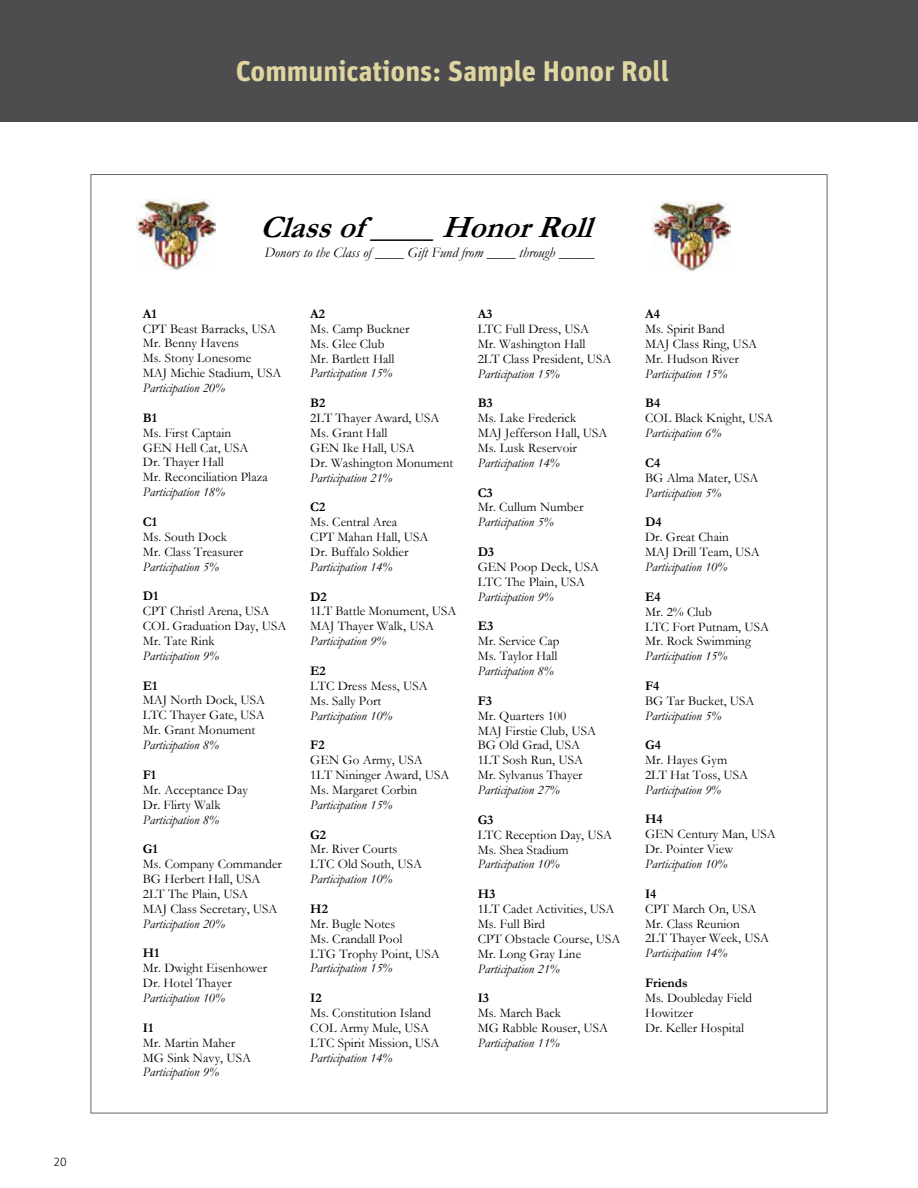
<style>
.page{position:relative;width:918px;height:1188px;background:#fff}
.page>*{position:absolute;margin:0;border:0;box-sizing:border-box;transform-origin:0 0}
.t1{font:italic 700 31.2px "Garamond";color:#000}
.t2{font:700 28.5px "Unit Pro";color:#e0d6a1}
.t3{font:italic 14.4px "Garamond";color:#000}
.t4{font:13.2px/14.9px "Garamond";color:#000}
.t5{font:italic 13.2px "Garamond";color:#000}
.t6{font:700 13.2px "Garamond";color:#000}
.t7{font:300 12px "Unit Pro";color:#000}
</style>
<div class="page">
<div style="left:0;top:0;width:918px;height:122px;background:#4d4d4f"></div>
<img style="left:137px;top:200px;width:78px;height:70px">
<img style="left:652px;top:202px;width:79px;height:70px">
<p class="t7" style="left:53px;top:1154px;width:15px">20</p>
<h2 class="t2" style="left:236px;top:51px;width:435px">Communications: Sample Honor Roll</h2>
<h1 class="t1" style="left:260px;top:206px;width:348px">Classof____HonorRoll</h1>
<p class="t3" style="left:264px;top:243px;width:332px">Donors to the Class of ____ Gift Fund from ____ through _____</p>
<p class="t6" style="left:143px;top:305px;width:15px">A1</p>
<p class="t4" style="left:143px;top:321px;width:140px">CPT Beast Barracks, USA<br>Mr. Benny Havens<br>Ms. Stony Lonesome<br>MAJ Michie Stadium, USA</p>
<p class="t5" style="left:143px;top:379px;width:84px">Participation 20%</p>
<p class="t6" style="left:143px;top:409px;width:16px">B1</p>
<p class="t4" style="left:143px;top:425px;width:126px">Ms. First Captain<br>GEN Hell Cat, USA<br>Dr. Thayer Hall<br>Mr. Reconciliation Plaza</p>
<p class="t5" style="left:143px;top:483px;width:84px">Participation 18%</p>
<p class="t6" style="left:143px;top:513px;width:16px">C1</p>
<p class="t4" style="left:143px;top:529px;width:102px">Ms. South Dock<br>Mr. Class Treasurer</p>
<p class="t5" style="left:143px;top:558px;width:78px">Participation 5%</p>
<p class="t6" style="left:143px;top:587px;width:17px">D1</p>
<p class="t4" style="left:143px;top:603px;width:145px">CPT Christl Arena, USA<br>COL Graduation Day, USA<br>Mr. Tate Rink</p>
<p class="t5" style="left:143px;top:647px;width:78px">Participation 9%</p>
<p class="t6" style="left:143px;top:676px;width:16px">E1</p>
<p class="t4" style="left:143px;top:693px;width:124px;text-align:justify">MAJ North Dock, USA LTC Thayer Gate, USA Mr. Grant Monument</p>
<p class="t5" style="left:143px;top:736px;width:78px">Participation 8%</p>
<p class="t6" style="left:143px;top:766px;width:15px">F1</p>
<p class="t4" style="left:143px;top:782px;width:107px">Mr. Acceptance Day<br>Dr. Flirty Walk</p>
<p class="t5" style="left:143px;top:810px;width:78px">Participation 8%</p>
<p class="t6" style="left:143px;top:840px;width:16px">G1</p>
<p class="t4" style="left:143px;top:856px;width:141px">Ms. Company Commander<br>BG Herbert Hall, USA<br>2LT The Plain, USA<br>MAJ Class Secretary, USA</p>
<p class="t5" style="left:143px;top:915px;width:84px">Participation 20%</p>
<p class="t6" style="left:143px;top:944px;width:18px">H1</p>
<p class="t4" style="left:143px;top:960px;width:126px">Mr. Dwight Eisenhower<br>Dr. Hotel Thayer</p>
<p class="t5" style="left:143px;top:989px;width:84px">Participation 10%</p>
<p class="t6" style="left:143px;top:1019px;width:12px">I1</p>
<p class="t4" style="left:143px;top:1035px;width:110px">Mr. Martin Maher<br>MG Sink Navy, USA</p>
<p class="t5" style="left:143px;top:1063px;width:78px">Participation 9%</p>
<p class="t6" style="left:310px;top:305px;width:16px">A2</p>
<p class="t4" style="left:310px;top:321px;width:101px">Ms. Camp Buckner<br>Ms. Glee Club<br>Mr. Bartlett Hall</p>
<p class="t5" style="left:310px;top:364px;width:84px">Participation 15%</p>
<p class="t6" style="left:310px;top:394px;width:17px">B2</p>
<p class="t4" style="left:310px;top:410px;width:145px">2LT Thayer Award, USA<br>Ms. Grant Hall<br>GEN Ike Hall, USA<br>Dr. Washington Monument</p>
<p class="t5" style="left:310px;top:468px;width:84px">Participation 21%</p>
<p class="t6" style="left:310px;top:498px;width:17px">C2</p>
<p class="t4" style="left:310px;top:514px;width:120px">Ms. Central Area<br>CPT Mahan Hall, USA<br>Dr. Buffalo Soldier</p>
<p class="t5" style="left:310px;top:558px;width:84px">Participation 14%</p>
<p class="t6" style="left:310px;top:587px;width:18px">D2</p>
<p class="t4" style="left:310px;top:604px;width:148px">1LT Battle Monument, USA<br>MAJ Thayer Walk, USA</p>
<p class="t5" style="left:310px;top:632px;width:78px">Participation 9%</p>
<p class="t6" style="left:310px;top:662px;width:17px">E2</p>
<p class="t4" style="left:310px;top:678px;width:119px">LTC Dress Mess, USA<br>Ms. Sally Port</p>
<p class="t5" style="left:310px;top:706px;width:84px">Participation 10%</p>
<p class="t6" style="left:310px;top:736px;width:16px">F2</p>
<p class="t4" style="left:310px;top:752px;width:141px">GEN Go Army, USA<br>1LT Nininger Award, USA<br>Ms. Margaret Corbin</p>
<p class="t5" style="left:310px;top:796px;width:84px">Participation 15%</p>
<p class="t6" style="left:310px;top:825px;width:17px">G2</p>
<p class="t4" style="left:310px;top:842px;width:113px">Mr. River Courts<br>LTC Old South, USA</p>
<p class="t5" style="left:310px;top:870px;width:84px">Participation 10%</p>
<p class="t6" style="left:310px;top:900px;width:19px">H2</p>
<p class="t4" style="left:310px;top:916px;width:131px">Mr. Bugle Notes<br>Ms. Crandall Pool<br>LTG Trophy Point, USA</p>
<p class="t5" style="left:310px;top:959px;width:84px">Participation 15%</p>
<p class="t6" style="left:310px;top:989px;width:13px">I2</p>
<p class="t4" style="left:310px;top:1005px;width:131px">Ms. Constitution Island<br>COL Army Mule, USA<br>LTC Spirit Mission, USA</p>
<p class="t5" style="left:310px;top:1049px;width:84px">Participation 14%</p>
<p class="t6" style="left:478px;top:305px;width:16px">A3</p>
<p class="t4" style="left:478px;top:321px;width:135px">LTC Full Dress, USA<br>Mr. Washington Hall<br>2LT Class President, USA</p>
<p class="t5" style="left:478px;top:364px;width:84px">Participation 15%</p>
<p class="t6" style="left:478px;top:394px;width:17px">B3</p>
<p class="t4" style="left:478px;top:410px;width:131px">Ms. Lake Frederick<br>MAJ Jefferson Hall, USA<br>Ms. Lusk Reservoir</p>
<p class="t5" style="left:478px;top:454px;width:84px">Participation 14%</p>
<p class="t6" style="left:478px;top:483px;width:17px">C3</p>
<p class="t4" style="left:478px;top:500px;width:107px">Mr. Cullum Number</p>
<p class="t5" style="left:478px;top:513px;width:78px">Participation 5%</p>
<p class="t6" style="left:478px;top:543px;width:18px">D3</p>
<p class="t4" style="left:478px;top:559px;width:123px">GEN Poop Deck, USA<br>LTC The Plain, USA</p>
<p class="t5" style="left:478px;top:588px;width:78px">Participation 9%</p>
<p class="t6" style="left:478px;top:617px;width:17px">E3</p>
<p class="t4" style="left:478px;top:633px;width:83px">Mr. Service Cap<br>Ms. Taylor Hall</p>
<p class="t5" style="left:478px;top:662px;width:78px">Participation 8%</p>
<p class="t6" style="left:478px;top:692px;width:16px">F3</p>
<p class="t4" style="left:478px;top:708px;width:120px">Mr. Quarters 100<br>MAJ Firstie Club, USA<br>BG Old Grad, USA<br>1LT Sosh Run, USA<br>Mr. Sylvanus Thayer</p>
<p class="t5" style="left:478px;top:781px;width:84px">Participation 27%</p>
<p class="t6" style="left:478px;top:811px;width:17px">G3</p>
<p class="t4" style="left:478px;top:827px;width:136px">LTC Reception Day, USA<br>Ms. Shea Stadium</p>
<p class="t5" style="left:478px;top:855px;width:84px">Participation 10%</p>
<p class="t6" style="left:478px;top:885px;width:19px">H3</p>
<p class="t4" style="left:478px;top:901px;width:144px">1LT Cadet Activities, USA<br>Ms. Full Bird<br>CPT Obstacle Course, USA<br>Mr. Long Gray Line</p>
<p class="t5" style="left:478px;top:959px;width:84px">Participation 21%</p>
<p class="t6" style="left:478px;top:989px;width:13px">I3</p>
<p class="t4" style="left:478px;top:1005px;width:132px">Ms. March Back<br>MG Rabble Rouser, USA</p>
<p class="t5" style="left:478px;top:1034px;width:84px">Participation 11%</p>
<p class="t6" style="left:645px;top:305px;width:16px">A4</p>
<p class="t4" style="left:645px;top:321px;width:114px">Ms. Spirit Band<br>MAJ Class Ring, USA<br>Mr. Hudson River</p>
<p class="t5" style="left:645px;top:365px;width:84px">Participation 15%</p>
<p class="t6" style="left:645px;top:394px;width:17px">B4</p>
<p class="t4" style="left:645px;top:410px;width:129px">COL Black Knight, USA</p>
<p class="t5" style="left:645px;top:424px;width:78px">Participation 6%</p>
<p class="t6" style="left:645px;top:454px;width:17px">C4</p>
<p class="t4" style="left:645px;top:470px;width:115px">BG Alma Mater, USA</p>
<p class="t5" style="left:645px;top:484px;width:78px">Participation 5%</p>
<p class="t6" style="left:645px;top:513px;width:18px">D4</p>
<p class="t4" style="left:645px;top:529px;width:116px">Dr. Great Chain<br>MAJ Drill Team, USA</p>
<p class="t5" style="left:645px;top:558px;width:84px">Participation 10%</p>
<p class="t6" style="left:645px;top:588px;width:17px">E4</p>
<p class="t4" style="left:645px;top:604px;width:125px">Mr. 2% Club<br>LTC Fort Putnam, USA<br>Mr. Rock Swimming</p>
<p class="t5" style="left:645px;top:647px;width:84px">Participation 15%</p>
<p class="t6" style="left:645px;top:677px;width:16px">F4</p>
<p class="t4" style="left:645px;top:693px;width:111px">BG Tar Bucket, USA</p>
<p class="t5" style="left:645px;top:707px;width:78px">Participation 5%</p>
<p class="t6" style="left:645px;top:736px;width:17px">G4</p>
<p class="t4" style="left:645px;top:752px;width:105px">Mr. Hayes Gym<br>2LT Hat Toss, USA</p>
<p class="t5" style="left:645px;top:781px;width:78px">Participation 9%</p>
<p class="t6" style="left:645px;top:810px;width:19px">H4</p>
<p class="t4" style="left:645px;top:826px;width:132px">GEN Century Man, USA<br>Dr. Pointer View</p>
<p class="t5" style="left:645px;top:855px;width:84px">Participation 10%</p>
<p class="t6" style="left:645px;top:885px;width:13px">I4</p>
<p class="t4" style="left:645px;top:901px;width:125px">CPT March On, USA<br>Mr. Class Reunion<br>2LT Thayer Week, USA</p>
<p class="t5" style="left:645px;top:944px;width:84px">Participation 14%</p>
<p class="t6" style="left:645px;top:974px;width:44px">Friends</p>
<p class="t4" style="left:645px;top:990px;width:109px">Ms. Doubleday Field<br>Howitzer<br>Dr. Keller Hospital</p>
</div>
